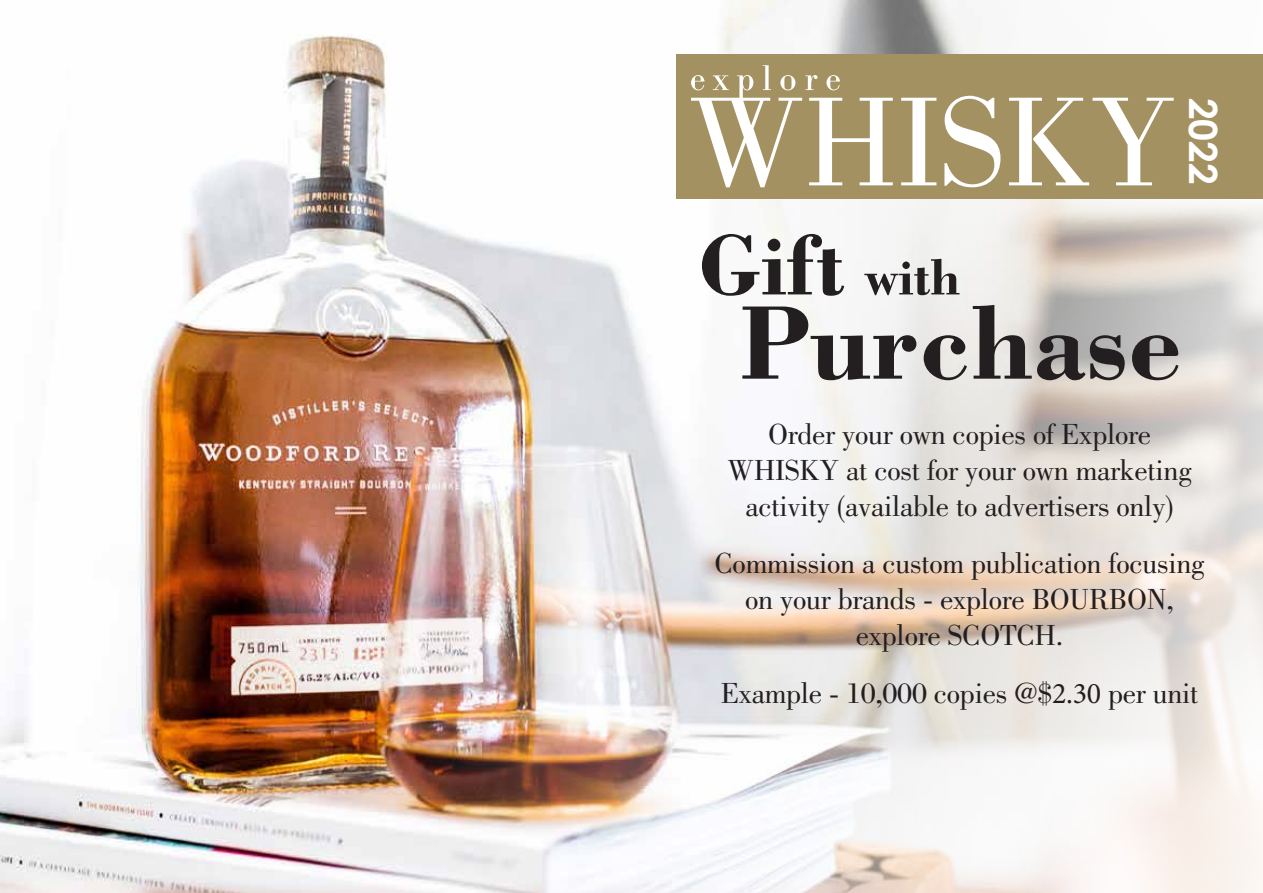
<style>
.page{position:relative;width:1263px;height:893px;background:#fff}
.page>*{position:absolute;margin:0;border:0;box-sizing:border-box;transform-origin:0 0}
.t1{font:700 108px "Bodoni";color:#231f20}
.t2{font:700 88.5px "Bodoni";color:#231f20}
.t3{font:700 39px "Century Gothic";color:#fff}
.t4{font:30px/36px "Bodoni";letter-spacing:-.01em;color:#231f20;text-align:center}
.s1{font-size:52.2px}
.s2{font-family:"Minion Pro"}
</style>
<div class="page">
<img style="left:0;top:0;width:1263px;height:893px">
<div style="left:676px;top:54px;width:587px;height:145px;background:#a39161"></div>
<svg style="left:691px;top:65px;width:202px;height:122px"></svg>
<svg style="left:901px;top:98px;width:35px;height:87px"></svg>
<svg style="left:944px;top:96px;width:56px;height:91px"></svg>
<svg style="left:1009px;top:98px;width:165px;height:87px"></svg>
<h3 class="t3" style="left:1228px;top:98px;width:89px;rotate:90deg">2022</h3>
<h2 class="t2" style="left:698px;top:210px;width:263px">Gift <span class="s1">with</span></h2>
<h1 class="t1" style="left:738px;top:275px;width:445px">Purchase</h1>
<p class="t4" style="left:727px;top:416px;width:466px">Order your own copies of Explore<br>WHISKY at cost for your own marketing activity (available to advertisers only)</p>
<p class="t4" style="left:715px;top:545px;width:491px">Commission a custom publication focusing on your brands - explore BOURBON, explore SCOTCH.</p>
<p class="t4" style="left:721px;top:675px;width:479px">Example - 10,000 copies @$<span class="s2">2.30</span> per unit</p>
</div>
